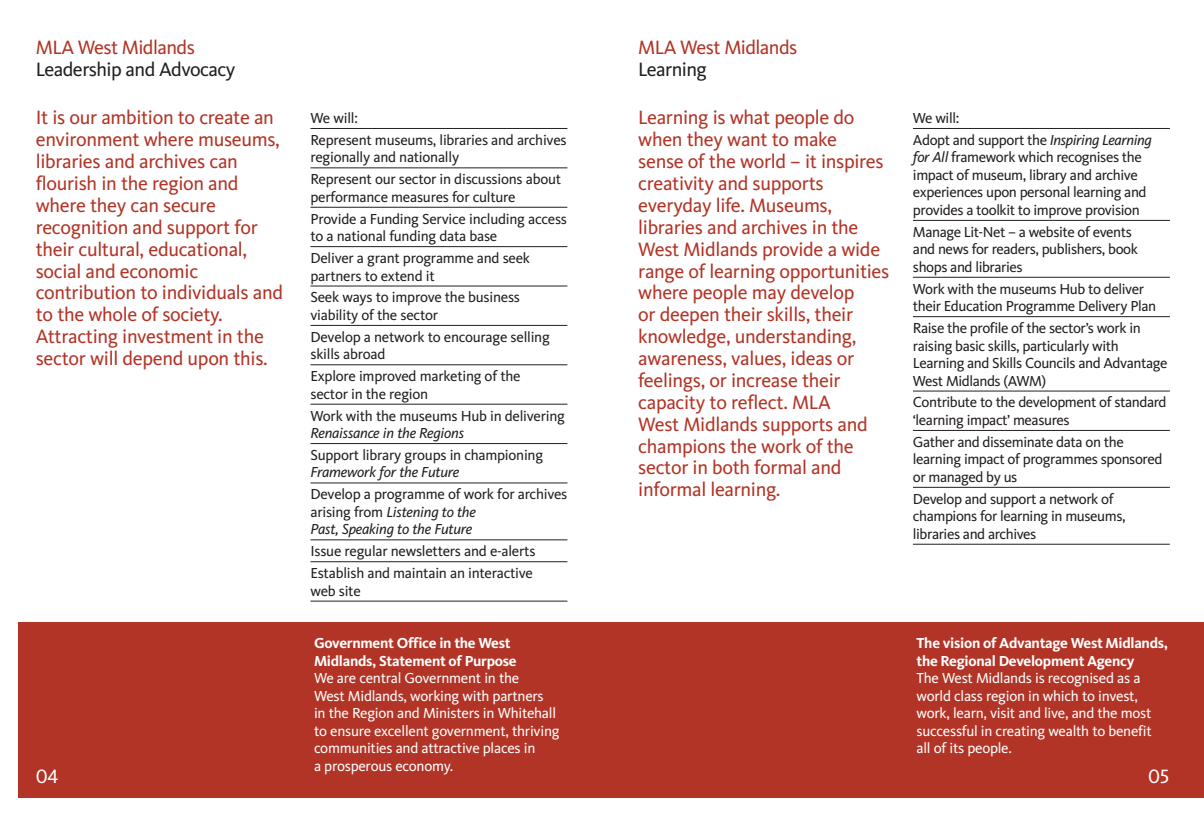
<style>
.page{position:relative;width:1204px;height:814px;background:#fff}
.page>*{position:absolute;margin:0;border:0;box-sizing:border-box;transform-origin:0 0}
.t1{font:20px/21.9px "Kievit";letter-spacing:-.015em;color:#b23426}
.t2{font:20px "Kievit";letter-spacing:-.03em;color:#231f1f}
.t3{font:20px "Kievit Book SC";color:#fff}
.t4{font:15px/17.5px "Kievit";letter-spacing:-.03em;color:#231f1f}
.t5{font:15px/17.5px "Kievit";letter-spacing:-.015em;color:#fff}
.t6{font:700 15px/17.5px "Kievit";letter-spacing:-.02em;color:#fff}
.t7{font:italic 15px "Kievit";letter-spacing:-.015em;color:#231f1f}
.s1{font-style:italic}
</style>
<div class="page">
<div style="left:18px;top:622px;width:584px;height:175px;background:#b23426"></div>
<div style="left:602px;top:622px;width:602px;height:175px;background:#b23426"></div>
<hr style="left:913px;top:128px;width:257px;height:1px;background:#231f1f">
<hr style="left:913px;top:220px;width:257px;height:1px;background:#231f1f">
<hr style="left:913px;top:277px;width:257px;height:1px;background:#231f1f">
<hr style="left:913px;top:316px;width:257px;height:1px;background:#231f1f">
<hr style="left:913px;top:391px;width:257px;height:1px;background:#231f1f">
<hr style="left:913px;top:430px;width:257px;height:1px;background:#231f1f">
<hr style="left:913px;top:487px;width:257px;height:1px;background:#231f1f">
<hr style="left:913px;top:544px;width:257px;height:1px;background:#231f1f">
<hr style="left:310px;top:128px;width:257px;height:1px;background:#231f1f">
<hr style="left:310px;top:168px;width:257px;height:1px;background:#231f1f">
<hr style="left:310px;top:207px;width:257px;height:1px;background:#231f1f">
<hr style="left:310px;top:246px;width:257px;height:1px;background:#231f1f">
<hr style="left:310px;top:286px;width:257px;height:1px;background:#231f1f">
<hr style="left:310px;top:325px;width:257px;height:1px;background:#231f1f">
<hr style="left:310px;top:364px;width:257px;height:1px;background:#231f1f">
<hr style="left:310px;top:404px;width:257px;height:1px;background:#231f1f">
<hr style="left:310px;top:443px;width:257px;height:1px;background:#231f1f">
<hr style="left:310px;top:483px;width:257px;height:1px;background:#231f1f">
<hr style="left:310px;top:539px;width:257px;height:1px;background:#231f1f">
<hr style="left:310px;top:561px;width:257px;height:1px;background:#231f1f">
<hr style="left:310px;top:601px;width:257px;height:1px;background:#231f1f">
<h1 class="t1" style="left:36px;top:39px;width:161px">MLA West Midlands</h1>
<h1 class="t2" style="left:36px;top:62px;width:201px">Leadership and Advocacy</h1>
<p class="t1" style="left:36px;top:109px;width:249px">It is our ambition to create an environment where museums, libraries and archives can flourish in the region and where they can secure recognition and support for their cultural, educational, social and economic contribution to individuals and to the whole of society.<br>Attracting investment in the sector will depend upon this.</p>
<p class="t4" style="left:310px;top:108px;width:258px;line-height:21.9px">We will:<br>Represent museums, libraries and archives</p>
<p class="t4" style="left:310px;top:148px;width:252px;line-height:21.9px">regionally and nationally<br>Represent our sector in discussions about</p>
<p class="t4" style="left:310px;top:187px;width:258px;line-height:21.9px">performance measures for culture<br>Provide a Funding Service including access</p>
<p class="t4" style="left:310px;top:227px;width:221px;line-height:21.9px">to a national funding data base<br>Deliver a grant programme and seek</p>
<p class="t4" style="left:310px;top:266px;width:211px;line-height:21.9px">partners to extend it<br>Seek ways to improve the business</p>
<p class="t4" style="left:310px;top:305px;width:241px;line-height:21.9px">viability of the sector<br>Develop a network to encourage selling</p>
<p class="t4" style="left:310px;top:345px;width:212px;line-height:21.9px">skills abroad<br>Explore improved marketing of the</p>
<p class="t4" style="left:310px;top:384px;width:256px;line-height:21.9px">sector in the region<br>Work with the museums Hub in delivering</p>
<p class="t7" style="left:310px;top:427px;width:155px">Renaissance in the Regions</p>
<p class="t4" style="left:310px;top:447px;width:234px">Support library groups in championing</p>
<p class="t7" style="left:310px;top:467px;width:150px">Framework for the Future</p>
<p class="t4" style="left:310px;top:487px;width:258px">Develop a programme of work for archives arising from <span class="s1">Listening to the<br>Past, Speaking to the Future</span></p>
<p class="t4" style="left:310px;top:542px;width:227px;line-height:21.9px">Issue regular newsletters and e-alerts<br>Establish and maintain an interactive</p>
<p class="t4" style="left:310px;top:583px;width:52px">web site</p>
<h1 class="t1" style="left:638px;top:39px;width:161px">MLA West Midlands</h1>
<h1 class="t2" style="left:638px;top:62px;width:70px">Learning</h1>
<p class="t1" style="left:638px;top:109px;width:253px">Learning is what people do when they want to make<br>sense of the world – it inspires creativity and supports everyday life. Museums, libraries and archives in the<br>West Midlands provide a wide range of learning opportunities where people may develop<br>or deepen their skills, their knowledge, understanding, awareness, values, ideas or feelings, or increase their capacity to reflect. MLA<br>West Midlands supports and champions the work of the sector in both formal and informal learning.</p>
<p class="t4" style="left:913px;top:108px;width:240px;line-height:21.9px">We will:<br>Adopt and support the <span class="s1">Inspiring Learning</span></p>
<p class="t4" style="left:913px;top:150px;width:235px"><span class="s1">for All</span> framework which recognises the impact of museum, library and archive experiences upon personal learning and provides a toolkit to improve provision</p>
<p class="t4" style="left:913px;top:224px;width:226px">Manage Lit-Net – a website of events and news for readers, publishers, book shops and libraries</p>
<p class="t4" style="left:913px;top:281px;width:245px">Work with the museums Hub to deliver their Education Programme Delivery Plan</p>
<p class="t4" style="left:913px;top:321px;width:256px">Raise the profile of the sector’s work in raising basic skills, particularly with Learning and Skills Councils and Advantage West Midlands (AWM)</p>
<p class="t4" style="left:913px;top:395px;width:255px">Contribute to the development of standard ‘learning impact’ measures</p>
<p class="t4" style="left:913px;top:434px;width:251px">Gather and disseminate data on the learning impact of programmes sponsored or managed by us</p>
<p class="t4" style="left:913px;top:491px;width:214px">Develop and support a network of champions for learning in museums, libraries and archives</p>
<p class="t6" style="left:916px;top:636px;width:253px">The vision of Advantage West Midlands, the Regional Development Agency</p>
<p class="t5" style="left:916px;top:671px;width:237px">The West Midlands is recognised as a world class region in which to invest, work, learn, visit and live, and the most successful in creating wealth to benefit all of its people.</p>
<p class="t6" style="left:314px;top:636px;width:204px">Government Office in the West<br>Midlands, Statement of Purpose</p>
<p class="t5" style="left:314px;top:671px;width:247px">We are central Government in the<br>West Midlands, working with partners<br>in the Region and Ministers in Whitehall to ensure excellent government, thriving communities and attractive places in<br>a prosperous economy.</p>
<h1 class="t3" style="left:36px;top:765px;width:24px">04</h1>
<h1 class="t3" style="left:1148px;top:765px;width:23px">05</h1>
</div>
